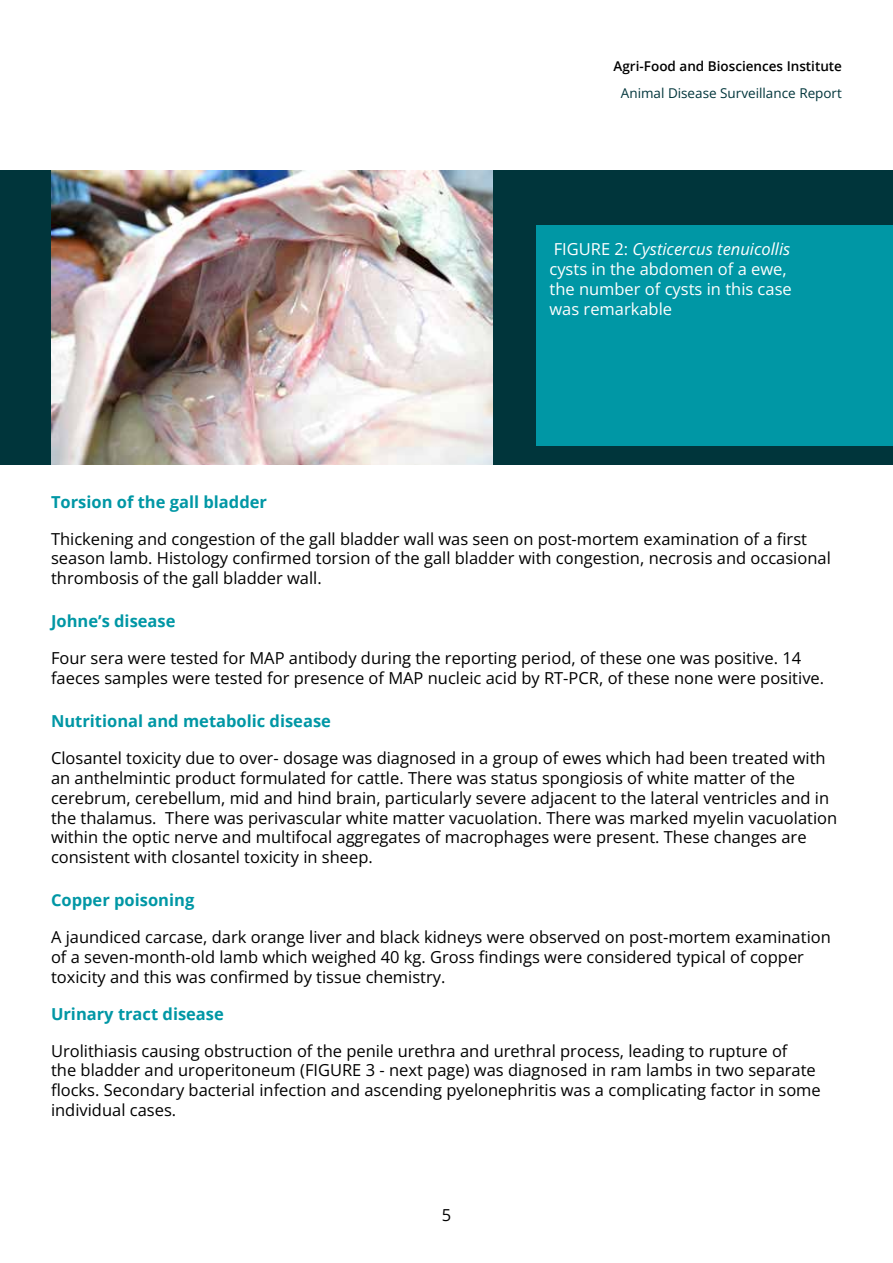
<style>
.page{position:relative;width:893px;height:1263px;background:#fff}
.page>*{position:absolute;margin:0;border:0;box-sizing:border-box;transform-origin:0 0}
.t1{font:16.5px/19.8px "Open Sans";color:#000}
.t2{font:700 16.5px "Open Sans";color:#0097a5}
.t3{font:16.5px/19.8px "Open Sans";color:#fff}
.t4{font:600 13.5px "Open Sans";color:#000}
.t5{font:13.5px "Open Sans";color:#00353b}
.s1{font-style:italic}
</style>
<div class="page">
<div style="left:0;top:170px;width:893px;height:294px;background:#00353b"></div>
<img style="left:52px;top:170px;width:441px;height:294px">
<div style="left:537px;top:225px;width:356px;height:220px;background:#0097a5"></div>
<p class="t4" style="left:613px;top:56px;width:230px">Agri-Food and Biosciences Institute</p>
<p class="t5" style="left:621px;top:83px;width:223px">Animal Disease Surveillance Report</p>
<p class="t3" style="left:549px;top:239px;width:244px">FIGURE 2: <span class="s1">Cysticercus tenuicollis </span>cysts in the abdomen of a ewe, the number of cysts in this case was remarkable</p>
<p class="t2" style="left:51px;top:490px;width:217px">Torsion of the gall bladder</p>
<p class="t1" style="left:51px;top:528px;width:781px">Thickening and congestion of the gall bladder wall was seen on post-mortem examination of a first season lamb. Histology confirmed torsion of the gall bladder with congestion, necrosis and occasional thrombosis of the gall bladder wall.</p>
<p class="t2" style="left:51px;top:610px;width:126px">Johne’s disease</p>
<p class="t1" style="left:51px;top:648px;width:775px">Four sera were tested for MAP antibody during the reporting period, of these one was positive. 14 faeces samples were tested for presence of MAP nucleic acid by RT-PCR, of these none were positive.</p>
<p class="t2" style="left:51px;top:710px;width:281px">Nutritional and metabolic disease</p>
<p class="t1" style="left:51px;top:748px;width:788px">Closantel toxicity due to over- dosage was diagnosed in a group of ewes which had been treated with an anthelmintic product formulated for cattle. There was status spongiosis of white matter of the cerebrum, cerebellum, mid and hind brain, particularly severe adjacent to the lateral ventricles and in the thalamus. There was perivascular white matter vacuolation. There was marked myelin vacuolation within the optic nerve and multifocal aggregates of macrophages were present. These changes are consistent with closantel toxicity in sheep.</p>
<p class="t2" style="left:51px;top:889px;width:145px">Copper poisoning</p>
<p class="t1" style="left:51px;top:927px;width:781px">A jaundiced carcase, dark orange liver and black kidneys were observed on post-mortem examination of a seven-month-old lamb which weighed 40 kg. Gross findings were considered typical of copper toxicity and this was confirmed by tissue chemistry.</p>
<p class="t2" style="left:51px;top:1002px;width:174px">Urinary tract disease</p>
<p class="t1" style="left:51px;top:1040px;width:771px">Urolithiasis causing obstruction of the penile urethra and urethral process, leading to rupture of<br>the bladder and uroperitoneum (FIGURE 3 - next page) was diagnosed in ram lambs in two separate flocks. Secondary bacterial infection and ascending pyelonephritis was a complicating factor in some individual cases.</p>
<p class="t1" style="left:442px;top:1205px;width:11px">5</p>
</div>
